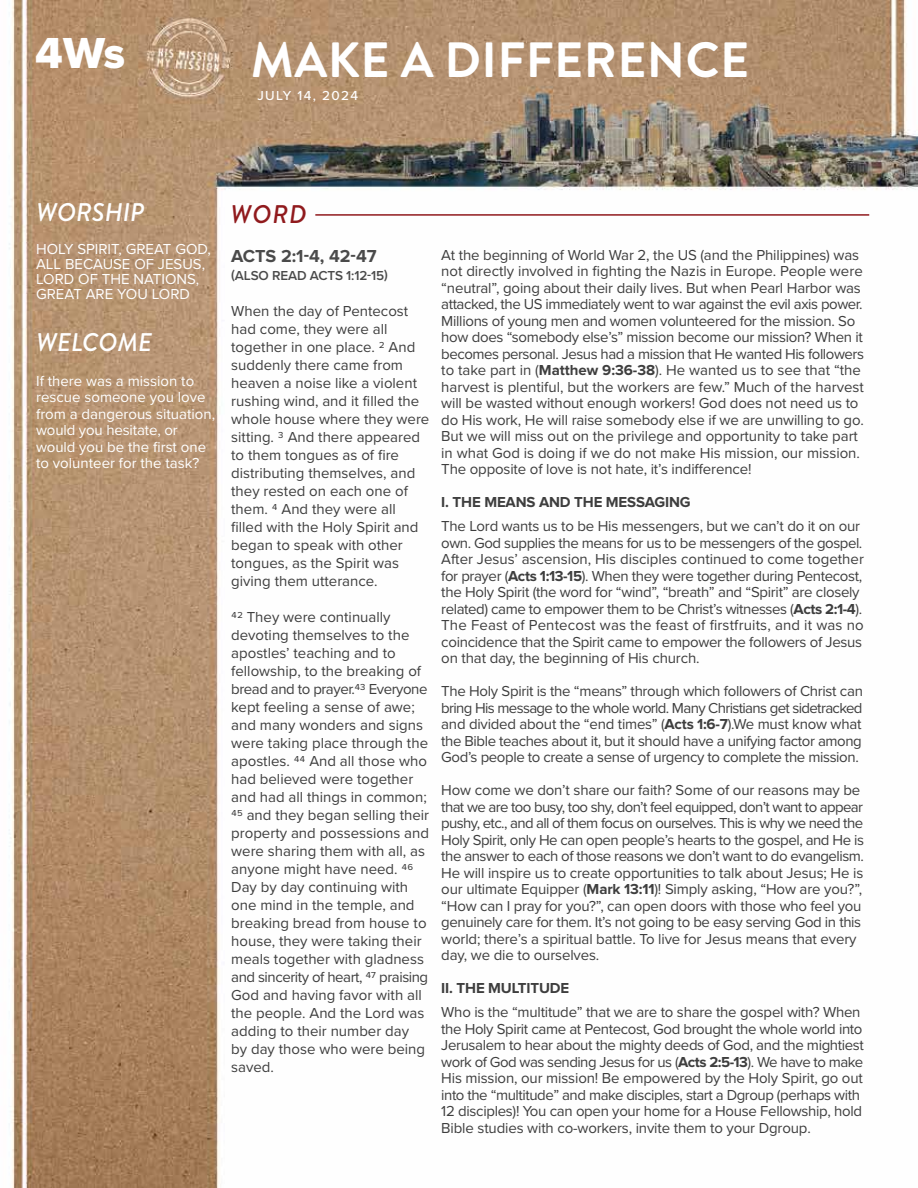
<style>
.page{position:relative;width:918px;height:1188px;background:#fff}
.page>*{position:absolute;margin:0;border:0;box-sizing:border-box;transform-origin:0 0}
.t1{font:700 49.5px "Brandon Grotesque";letter-spacing:.01em;color:#fff}
.t2{font:45px "Proxima Nova Extrabld";color:#fff}
.t3{font:italic 500 25.5px "Brandon Grotesque";color:#fff}
.t4{font:italic 500 25.5px "Brandon Grotesque";color:#901a1d}
.t5{font:700 18px "Proxima Nova";color:#4a4a4a}
.t6{font:15px/16.5px "Proxima Nova";letter-spacing:-.01em;color:#3e3e3e}
.t7{font:15px/16.5px "Proxima Nova";color:#fff}
.t8{font:700 15px "Proxima Nova";letter-spacing:-.01em;color:#3e3e3e}
.t9{font:600 13.5px "Proxima Nova";letter-spacing:-.01em;color:#4a4a4a}
.t10{font:500 13.5px "Proxima Nova";letter-spacing:.1em;color:#fff}
.s1{font-weight:700}
</style>
<div class="page">
<img style="left:9px;top:0;width:909px;height:1188px">
<hr style="left:315px;top:214px;width:554px;height:2px;background:#901a1d">
<h2 class="t2" style="left:35px;top:27px;width:92px">4Ws</h2>
<h1 class="t1" style="left:251px;top:25px;width:500px">MAKE A DIFFERENCE</h1>
<p class="t10" style="left:257px;top:85px;width:102px">JULY 14, 2024</p>
<h3 class="t3" style="left:36px;top:194px;width:110px">WORSHIP</h3>
<p class="t7" style="left:36px;top:241px;width:176px;line-height:15px">HOLY SPIRIT, GREAT GOD,<br>ALL BECAUSE OF JESUS,<br>LORD OF THE NATIONS,<br>GREAT ARE YOU LORD</p>
<h3 class="t3" style="left:36px;top:325px;width:117px">WELCOME</h3>
<p class="t7" style="left:36px;top:372px;width:181px">If there was a mission to rescue someone you love from a dangerous situation, would you hesitate, or would you be the first one to volunteer for the task?</p>
<h3 class="t4" style="left:230px;top:196px;width:78px">WORD</h3>
<p class="t5" style="left:231px;top:248px;width:147px">ACTS 2:1-4, 42-47</p>
<p class="t9" style="left:231px;top:266px;width:158px">(ALSO READ ACTS 1:12-15)</p>
<p class="t6" style="left:231px;top:302px;width:200px;line-height:18px">When the day of Pentecost had come, they were all together in one place. 2 And suddenly there came from heaven a noise like a violent rushing wind, and it filled the whole house where they were sitting. 3 And there appeared to them tongues as of fire distributing themselves, and they rested on each one of them. 4 And they were all filled with the Holy Spirit and began to speak with other tongues, as the Spirit was giving them utterance.</p>
<p class="t6" style="left:231px;top:608px;width:200px;line-height:18px">42 They were continually devoting themselves to the apostles’ teaching and to fellowship, to the breaking of bread and to prayer.43 Everyone kept feeling a sense of awe; and many wonders and signs were taking place through the apostles. 44 And all those who had believed were together and had all things in common;<br>45 and they began selling their property and possessions and were sharing them with all, as anyone might have need. 46<br>Day by day continuing with one mind in the temple, and breaking bread from house to house, they were taking their meals together with gladness and sincerity of heart, 47 praising<br>God and having favor with all the people. And the Lord was adding to their number day<br>by day those who were being saved.</p>
<p class="t6" style="left:441px;top:246px;width:424px">At the beginning of World War 2, the US (and the Philippines) was not directly involved in fighting the Nazis in Europe. People were “neutral”, going about their daily lives. But when Pearl Harbor was attacked, the US immediately went to war against the evil axis power.<br>Millions of young men and women volunteered for the mission. So how does “somebody else’s” mission become our mission? When it becomes personal. Jesus had a mission that He wanted His followers to take part in (<span class="s1">Matthew 9:36-38</span>). He wanted us to see that “the harvest is plentiful, but the workers are few.” Much of the harvest will be wasted without enough workers! God does not need us to do His work, He will raise somebody else if we are unwilling to go.<br>But we will miss out on the privilege and opportunity to take part in what God is doing if we do not make His mission, our mission.<br>The opposite of love is not hate, it’s indifference!</p>
<p class="t8" style="left:441px;top:496px;width:251px">I. THE MEANS AND THE MESSAGING</p>
<p class="t6" style="left:441px;top:517px;width:424px">The Lord wants us to be His messengers, but we can’t do it on our own. God supplies the means for us to be messengers of the gospel.<br>After Jesus’ ascension, His disciples continued to come together for prayer (<span class="s1">Acts 1:13-15</span>). When they were together during Pentecost, the Holy Spirit (the word for “wind”, “breath” and “Spirit” are closely related) came to empower them to be Christ’s witnesses (<span class="s1">Acts 2:1-4</span>).<br>The Feast of Pentecost was the feast of firstfruits, and it was no coincidence that the Spirit came to empower the followers of Jesus on that day, the beginning of His church.</p>
<p class="t6" style="left:441px;top:682px;width:423px;text-align:justify">The Holy Spirit is the “means” through which followers of Christ can bring His message to the whole world. Many Christians get sidetracked and divided about the “end times” (<span class="s1">Acts 1:6-7</span>).We must know what the Bible teaches about it, but it should have a unifying factor among God’s people to create a sense of urgency to complete the mission.</p>
<p class="t6" style="left:441px;top:781px;width:424px">How come we don’t share our faith? Some of our reasons may be that we are too busy, too shy, don’t feel equipped, don’t want to appear pushy, etc., and all of them focus on ourselves. This is why we need the Holy Spirit, only He can open people’s hearts to the gospel, and He is the answer to each of those reasons we don’t want to do evangelism.<br>He will inspire us to create opportunities to talk about Jesus; He is our ultimate Equipper (<span class="s1">Mark 13:11</span>)! Simply asking, “How are you?”, “How can I pray for you?”, can open doors with those who feel you genuinely care for them. It’s not going to be easy serving God in this world; there’s a spiritual battle. To live for Jesus means that every day, we die to ourselves.</p>
<p class="t8" style="left:441px;top:982px;width:129px">II. THE MULTITUDE</p>
<p class="t6" style="left:441px;top:1003px;width:424px">Who is the “multitude” that we are to share the gospel with? When the Holy Spirit came at Pentecost, God brought the whole world into Jerusalem to hear about the mighty deeds of God, and the mightiest work of God was sending Jesus for us (<span class="s1">Acts 2:5-13</span>). We have to make His mission, our mission! Be empowered by the Holy Spirit, go out into the “multitude” and make disciples, start a Dgroup (perhaps with 12 disciples)! You can open your home for a House Fellowship, hold Bible studies with co-workers, invite them to your Dgroup.</p>
</div>
